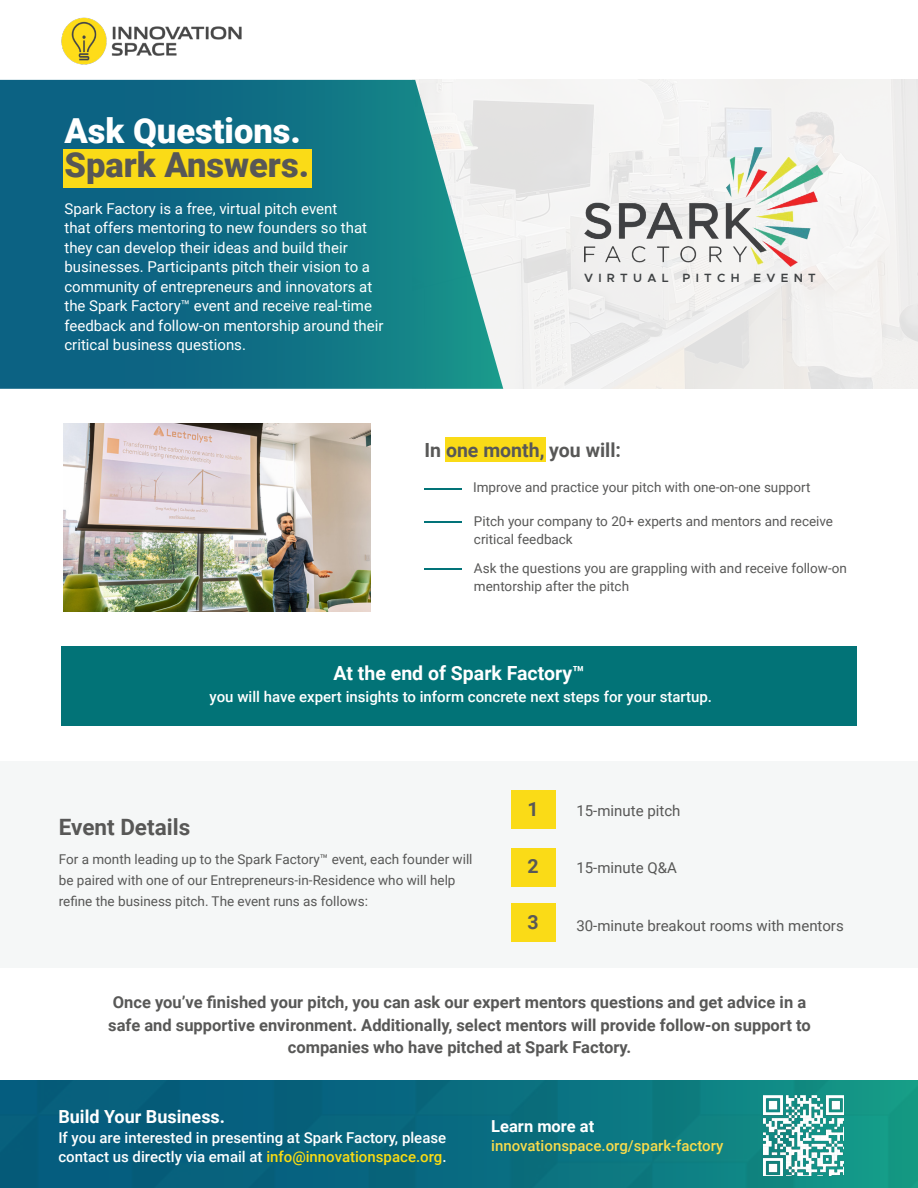
<style>
.page{position:relative;width:918px;height:1188px;background:#fff}
.page>*{position:absolute;margin:0;border:0;box-sizing:border-box;transform-origin:0 0}
.t1{font:900 34.5px "Roboto";color:#fff}
.t2{font:900 34.5px "Roboto";color:#575756}
.t3{font:700 22.5px "Roboto";color:#585857}
.t4{font:700 19.5px "Roboto";color:#fff}
.t5{font:700 19.5px "Roboto";color:#585857}
.t6{font:700 18px "Roboto";color:#fff}
.t7{font:700 16.5px/22.5px "Roboto";color:#585857;text-align:center}
.t8{font:700 16.5px "Roboto";color:#fff}
.t9{font:15px/19.5px "Roboto";color:#fff}
.t10{font:500 15px/19.5px "Roboto";color:#fff}
.t11{font:15px "Roboto";color:#575756}
.t12{font:500 15px "Roboto";color:#f8db4c}
.t13{font:13.5px/18px "Roboto";color:#585857}
.t14{font:13.5px/21px "Roboto";color:#575756}
.t15{font:600 12px "Metropolis";letter-spacing:.44em;color:#3e4143}
.s1{color:#fadb13}
</style>
<div class="page">
<svg style="left:388px;top:79px;width:530px;height:310px;fill:#f3f2f1"></svg>
<svg style="left:0;top:80px;width:503px;height:309px;background:#247c8e"></svg>
<div style="left:0;top:761px;width:918px;height:206px;background:#f5f7f7"></div>
<div style="left:63px;top:149px;width:249px;height:39px;background:#fadb17"></div>
<img style="left:61px;top:17px;width:181px;height:48px">
<div style="left:445px;top:437px;width:101px;height:24px;background:#fadb17"></div>
<div style="left:511px;top:790px;width:45px;height:39px;background:#fadb17"></div>
<div style="left:511px;top:848px;width:45px;height:38px;background:#fadb17"></div>
<div style="left:511px;top:903px;width:45px;height:39px;background:#fadb17"></div>
<hr style="left:425px;top:488px;width:37px;height:2px;background:#027377">
<hr style="left:425px;top:522px;width:37px;height:1px;background:#027379">
<hr style="left:425px;top:568px;width:37px;height:2px;background:#027379">
<div style="left:61px;top:646px;width:796px;height:79px;background:#027377"></div>
<img style="left:0;top:1080px;width:918px;height:108px">
<img style="left:764px;top:1095px;width:80px;height:80px">
<img style="left:584px;top:147px;width:240px;height:120px">
<img style="left:64px;top:423px;width:306px;height:188px">
<p class="t1" style="left:64px;top:106px;width:238px">Ask Questions.</p>
<p class="t2" style="left:64px;top:141px;width:246px">Spark Answers.</p>
<p class="t9" style="left:64px;top:198px;width:321px">Spark Factory is a free, virtual pitch event<br>that offers mentoring to new founders so that they can develop their ideas and build their businesses. Participants pitch their vision to a community of entrepreneurs and innovators at the Spark Factory™ event and receive real-time feedback and follow-on mentorship around their critical business questions.</p>
<p class="t15" style="left:584px;top:270px;width:233px">VIRTUAL PITCH EVENT</p>
<p class="t5" style="left:425px;top:436px;width:198px">In one month, you will:</p>
<p class="t13" style="left:473px;top:478px;width:339px">Improve and practice your pitch with one-on-one support</p>
<p class="t13" style="left:474px;top:512px;width:361px">Pitch your company to 20+ experts and mentors and receive critical feedback</p>
<p class="t13" style="left:474px;top:559px;width:375px">Ask the questions you are grappling with and receive follow-on mentorship after the pitch</p>
<p class="t4" style="left:334px;top:659px;width:252px">At the end of Spark Factory™</p>
<p class="t10" style="left:210px;top:687px;width:504px">you will have expert insights to inform concrete next steps for your startup.</p>
<p class="t3" style="left:59px;top:812px;width:133px">Event Details</p>
<p class="t5" style="left:528px;top:795px;width:13px">1</p>
<p class="t11" style="left:576px;top:800px;width:105px">15-minute pitch</p>
<p class="t14" style="left:59px;top:848px;width:415px">For a month leading up to the Spark Factory™ event, each founder will be paired with one of our Entrepreneurs-in-Residence who will help refine the business pitch. The event runs as follows:</p>
<p class="t11" style="left:576px;top:858px;width:102px">15-minute Q&amp;A</p>
<p class="t11" style="left:576px;top:915px;width:269px">30-minute breakout rooms with mentors</p>
<p class="t5" style="left:528px;top:853px;width:13px">2</p>
<p class="t5" style="left:528px;top:909px;width:13px">3</p>
<p class="t7" style="left:108px;top:990px;width:704px">Once you’ve finished your pitch, you can ask our expert mentors questions and get advice in a safe and supportive environment. Additionally, select mentors will provide follow-on support to companies who have pitched at Spark Factory.</p>
<p class="t6" style="left:58px;top:1104px;width:168px">Build Your Business.</p>
<p class="t10" style="left:58px;top:1127px;width:390px">If you are interested in presenting at Spark Factory, please contact us directly via email at <span class="s1">info@innovationspace.org</span>.</p>
<p class="t8" style="left:491px;top:1114px;width:105px">Learn more at</p>
<p class="t12" style="left:491px;top:1135px;width:234px">innovationspace.org/spark-factory</p>
</div>
